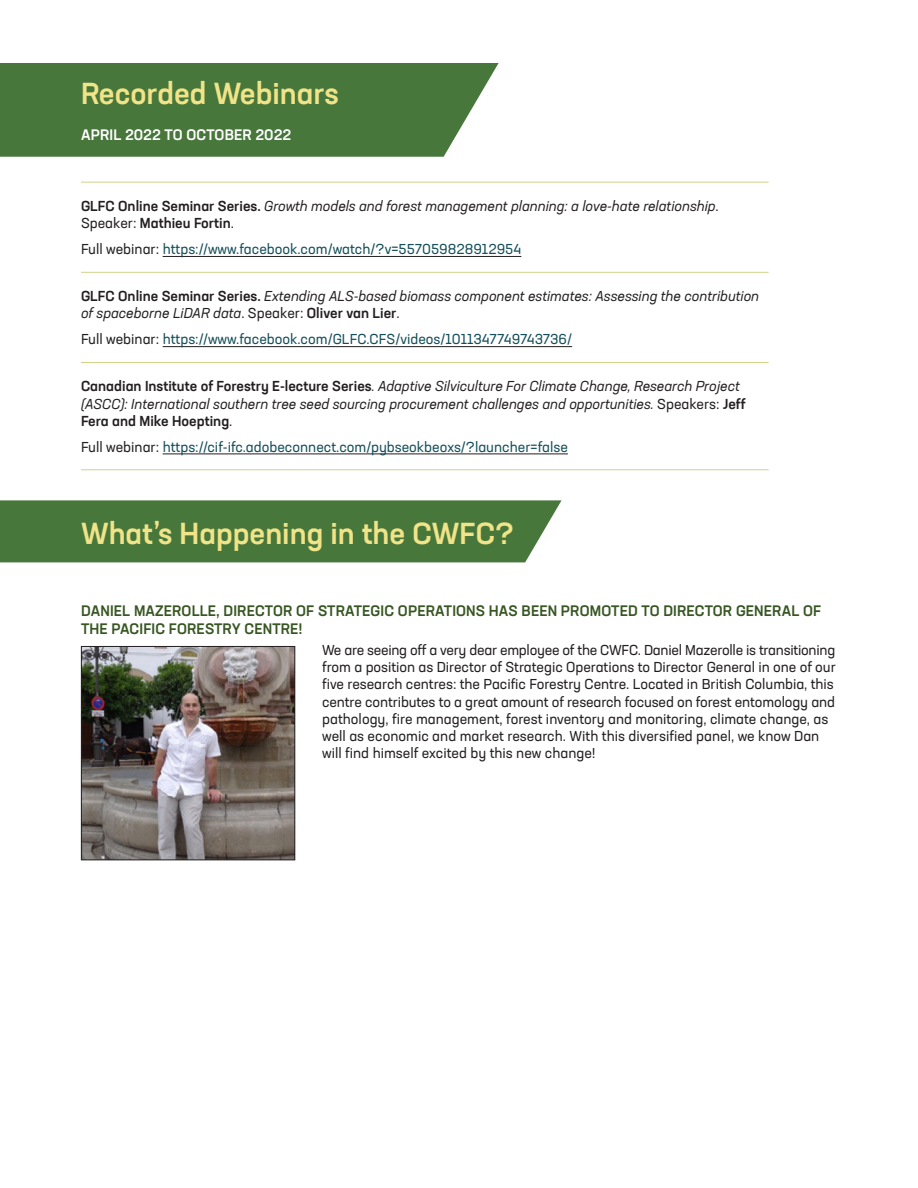
<style>
.page{position:relative;width:918px;height:1188px;background:#fff}
.page>*{position:absolute;margin:0;border:0;box-sizing:border-box;transform-origin:0 0}
.t1{font:500 30px "Neusa Next Pro";color:#f1e387}
.t2{font:500 15px/18px "Neusa Next Pro";letter-spacing:.01em;color:#385623}
.Date{font:500 15px "Neusa Next Pro";color:#fff}
.t3{font:14.25px/17.1px "Neusa Next Pro";letter-spacing:-.005em;color:#231f20}
.t4{font:italic 14.25px/17.1px "Neusa Next Std";color:#231f20}
.t5{font:14.25px "Neusa Next Pro";color:#154f59}
.s1{font-weight:500;font-style:normal}
.s2{font-family:"Neusa Next Pro";font-style:normal}
.s3{color:#231f20}
</style>
<div class="page">
<div style="left:0;top:500px;width:562px;height:62px;background:#48773c"></div>
<div style="left:0;top:63px;width:499px;height:94px;background:#48773c"></div>
<hr style="left:81px;top:182px;width:688px;height:1px;background:#d0d488">
<hr style="left:81px;top:272px;width:688px;height:1px;background:#d0d488">
<hr style="left:81px;top:362px;width:688px;height:1px;background:#d0d488">
<hr style="left:81px;top:469px;width:688px;height:1px;background:#d0d488">
<hr style="left:163px;top:256px;width:358px;height:1px;background:#231f20">
<hr style="left:163px;top:346px;width:409px;height:1px;background:#231f20">
<hr style="left:163px;top:454px;width:405px;height:1px;background:#231f20">
<img style="left:83px;top:648px;width:210px;height:210px">
<div style="left:81px;top:646px;width:214px;height:214px;border:1px solid #231f20"></div>
<h3 class="t1" style="left:81px;top:74px;width:259px">Recorded Webinars</h3>
<p class="Date" style="left:81px;top:125px;width:212px">APRIL 2022 TO OCTOBER 2022</p>
<p class="t4" style="left:81px;top:197px;width:639px"><span class="s1">GLFC Online Seminar Series.</span> Growth models and forest management planning: a love-hate relationship<span class="s2">.<br>Speaker:</span> <span class="s1">Mathieu Fortin</span><span class="s2">.</span></p>
<p class="t5" style="left:81px;top:240px;width:442px"><span class="s3">Full webinar:</span> https://www.facebook.com/watch/?v=557059828912954</p>
<p class="t4" style="left:81px;top:288px;width:680px"><span class="s1">GLFC Online Seminar Series.</span> Extending ALS-based biomass component estimates: Assessing the contribution of spaceborne LiDAR data<span class="s2">. Speaker:</span> <span class="s1">Oliver van Lier</span><span class="s2">.</span></p>
<p class="t5" style="left:81px;top:331px;width:493px"><span class="s3">Full webinar:</span> https://www.facebook.com/GLFC.CFS/videos/1011347749743736/</p>
<p class="t4" style="left:81px;top:378px;width:666px"><span class="s1">Canadian Institute of Forestry E-lecture Series</span>. Adaptive Silviculture For Climate Change, Research Project (ASCC): International southern tree seed sourcing procurement challenges and opportunities. <span class="s2">Speakers:</span> <span class="s1">Jeff<br>Fera and Mike Hoepting</span><span class="s2">.</span></p>
<p class="t5" style="left:81px;top:438px;width:488px"><span class="s3">Full webinar:</span> https://cif-ifc.adobeconnect.com/pybseokbeoxs/?launcher=false</p>
<h3 class="t1" style="left:81px;top:515px;width:435px">What’s Happening in the CWFC?</h3>
<h4 class="t2" style="left:81px;top:602px;width:742px">DANIEL MAZEROLLE, DIRECTOR OF STRATEGIC OPERATIONS HAS BEEN PROMOTED TO DIRECTOR GENERAL OF<br>THE PACIFIC FORESTRY CENTRE!</h4>
<p class="t3" style="left:322px;top:641px;width:515px">We are seeing off a very dear employee of the CWFC. Daniel Mazerolle is transitioning from a position as Director of Strategic Operations to Director General in one of our five research centres: the Pacific Forestry Centre. Located in British Columbia, this centre contributes to a great amount of research focused on forest entomology and pathology, fire management, forest inventory and monitoring, climate change, as well as economic and market research. With this diversified panel, we know Dan will find himself excited by this new change!</p>
</div>
